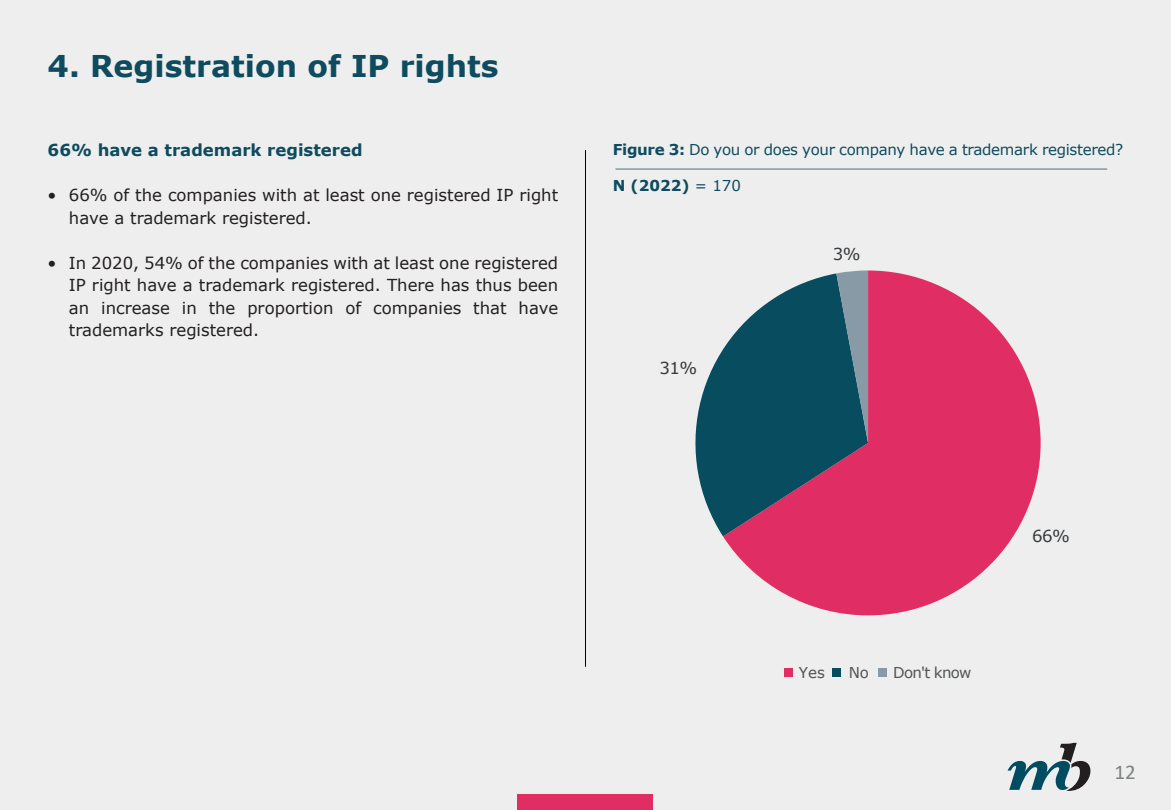
<style>
.page{position:relative;width:1171px;height:810px;background:#fff}
.page>*{position:absolute;margin:0;border:0;box-sizing:border-box;transform-origin:0 0}
.t1{font:700 30px "Verdana";color:#0f4b5f}
.t2{font:21px "Calibri";color:#7e8182}
.t3{font:16.5px/22.5px "Verdana";color:#231f20}
.t4{font:700 16.5px "Verdana";color:#0f4b5f}
.t5{font:16.5px "Verdana";color:#36393c}
.t6{font:15px "Verdana";letter-spacing:-.02em;color:#0f4b5f}
.t7{font:15px "Verdana";letter-spacing:-.05em;color:#515455}
.t8{font:700 15px "Verdana";color:#0f4b5f}
.s1{font-weight:700}
.s2{font-weight:400}
</style>
<div class="page">
<div style="left:0;top:0;width:1170px;height:810px;background:#edeeed"></div>
<svg style="left:1007px;top:743px;width:83px;height:48px"></svg>
<div style="left:517px;top:795px;width:136px;height:15px;background:#e02d64"></div>
<hr style="left:585px;top:150px;width:1px;height:517px;background:#000001">
<hr style="left:615px;top:169px;width:491px;height:1px;background:#4f707e">
<svg style="left:723px;top:270px;width:317px;height:345px;fill:#e02d64"></svg>
<svg style="left:695px;top:273px;width:172px;height:263px;fill:#084c60"></svg>
<svg style="left:836px;top:270px;width:31px;height:173px;background:#487383"></svg>
<div style="left:783px;top:669px;width:9px;height:8px;background:#e02d64"></div>
<div style="left:831px;top:669px;width:9px;height:8px;background:#084c60"></div>
<div style="left:877px;top:669px;width:9px;height:8px;background:#879aa6"></div>
<h1 class="t1" style="left:48px;top:47px;width:452px">4. Registration of IP rights</h1>
<p class="t4" style="left:48px;top:139px;width:316px">66% have a trademark registered</p>
<p class="t3" style="left:69px;top:184px;width:490px;text-indent:-21px">• 66% of the companies with at least one registered IP right have a trademark registered.</p>
<p class="t3" style="left:69px;top:252px;width:490px;text-align:justify;text-indent:-21px">• In 2020, 54% of the companies with at least one registered IP right have a trademark registered. There has thus been an increase in the proportion of companies that have trademarks registered.</p>
<p class="t6" style="left:612px;top:140px;width:512px"><span class="s1">Figure 3:</span> Do you or does your company have a trademark registered?</p>
<p class="t8" style="left:612px;top:176px;width:130px">N (2022) <span class="s2">= 170</span></p>
<p class="t5" style="left:659px;top:357px;width:39px">31%</p>
<p class="t5" style="left:832px;top:242px;width:29px">3%</p>
<p class="t7" style="left:798px;top:663px;width:27px">Yes</p>
<p class="t7" style="left:848px;top:662px;width:21px">No</p>
<p class="t7" style="left:893px;top:663px;width:80px">Don't know</p>
<p class="t5" style="left:1031px;top:525px;width:39px">66%</p>
<p class="t2" style="left:1114px;top:758px;width:23px">12</p>
</div>
